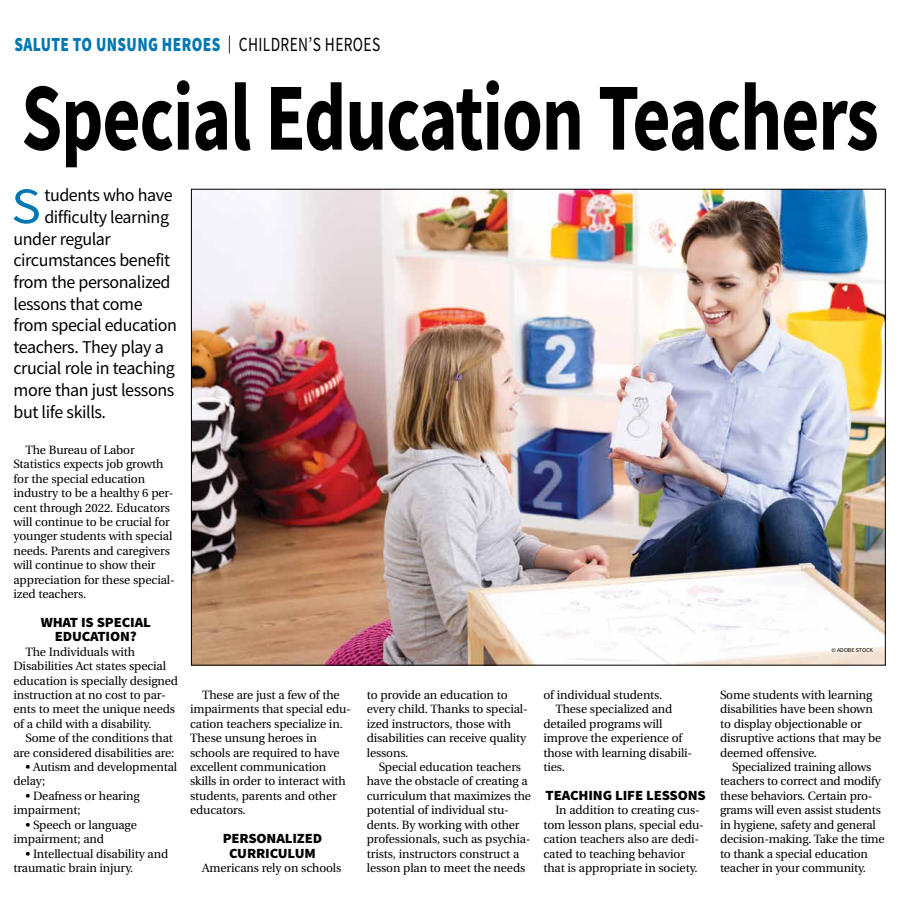
<style>
.page{position:relative;width:900px;height:908px;background:#fff}
.page>*{position:absolute;margin:0;border:0;box-sizing:border-box;transform-origin:0 0}
.t1{font:700 96px "Source Sans Pro";letter-spacing:-.015em;color:#000;scale:.77 1}
.t2{font:50.9px "Source Sans Pro";color:#0077b1;scale:1.1 1}
.t3{font:900 20px "Source Sans Pro";letter-spacing:.025em;color:#0077b1;scale:.77 1}
.t4{font:18px "Source Sans Pro";letter-spacing:-.025em;color:#000}
.t5{font:900 14px/14.4px "Source Sans Pro";letter-spacing:-.01em;color:#000;text-align:center;scale:1.05 1}
.t6{font:12px/14.4px "Utopia";letter-spacing:-.01em;color:#000}
.t7{font:6px "Source Sans Pro";color:#000}
.s1{font-weight:400;font-size:18px;color:#000}
.s2{font-weight:400;color:#000}
</style>
<div class="page">
<img style="left:193px;top:191px;width:691px;height:472px">
<h3 class="t3" style="left:14px;top:31px;width:477px">SALUTE TO UNSUNG HEROES <span class="s1">|</span> <span class="s2">CHILDREN’S HEROES</span></h3>
<h1 class="t1" style="left:21px;top:53px;width:1115px">Special Education Teachers</h1>
<h2 class="t2" style="left:11px;top:174px;width:29px">S</h2>
<h3 class="t4" style="left:44px;top:184px;width:130px">tudents who have</h3>
<h3 class="t4" style="left:44px;top:205px;width:126px">difficulty learning</h3>
<h3 class="t4" style="left:13px;top:227px;width:99px">under regular</h3>
<h3 class="t4" style="left:13px;top:249px;width:158px">circumstances benefit</h3>
<h3 class="t4" style="left:13px;top:270px;width:159px">from the personalized</h3>
<h3 class="t4" style="left:13px;top:292px;width:131px">lessons that come</h3>
<h3 class="t4" style="left:13px;top:313px;width:165px">from special education</h3>
<h3 class="t4" style="left:13px;top:335px;width:152px">teachers. They play a</h3>
<h3 class="t4" style="left:13px;top:357px;width:163px">crucial role in teaching</h3>
<h3 class="t4" style="left:13px;top:378px;width:162px">more than just lessons</h3>
<h3 class="t4" style="left:13px;top:400px;width:94px">but life skills.</h3>
<p class="t6" style="left:14px;top:443px;width:163px;text-indent:12px">The Bureau of Labor<br>Statistics expects job growth for the special education industry to be a healthy 6 per&shy;cent through 2022. Educators will continue to be crucial for younger students with special needs. Parents and caregivers will continue to show their appreciation for these special&shy;ized teachers.</p>
<p class="t5" style="left:41px;top:614px;width:106px">WHAT IS SPECIAL<br>EDUCATION?</p>
<p class="t6" style="left:14px;top:644px;width:166px;text-indent:12px">The Individuals with<br>Disabilities Act states special education is specially designed instruction at no cost to par&shy;ents to meet the unique needs of a child with a disability.</p>
<p class="t6" style="left:14px;top:731px;width:162px;text-align:right">Some of the conditions that are considered disabilities are:</p>
<p class="t6" style="left:14px;top:759px;width:165px;text-indent:12px">• Autism and developmental delay;</p>
<p class="t6" style="left:14px;top:788px;width:128px;text-indent:12px">• Deafness or hearing impairment;</p>
<p class="t6" style="left:14px;top:817px;width:125px;text-indent:12px">• Speech or language impairment; and</p>
<p class="t6" style="left:14px;top:846px;width:156px;text-indent:12px">• Intellectual disability and traumatic brain injury.</p>
<p class="t6" style="left:190px;top:687px;width:162px;text-indent:12px">These are just a few of the impairments that special edu&shy;cation teachers specialize in.<br>These unsung heroes in schools are required to have excellent communication skills in order to interact with students, parents and other educators.</p>
<p class="t5" style="left:223px;top:830px;width:96px">PERSONALIZED<br>CURRICULUM</p>
<p class="t6" style="left:202px;top:860px;width:141px">Americans rely on schools</p>
<p class="t7" style="left:831px;top:646px;width:43px">© ADOBE STOCK</p>
<p class="t6" style="left:367px;top:687px;width:163px">to provide an education to every child. Thanks to special&shy;ized instructors, those with disabilities can receive quality lessons.</p>
<p class="t6" style="left:367px;top:759px;width:166px;text-indent:12px">Special education teachers have the obstacle of creating a curriculum that maximizes the potential of individual stu&shy;dents. By working with other professionals, such as psychia&shy;trists, instructors construct a lesson plan to meet the needs</p>
<p class="t6" style="left:543px;top:687px;width:120px">of individual students.</p>
<p class="t6" style="left:555px;top:702px;width:119px">These specialized and</p>
<p class="t6" style="left:543px;top:716px;width:120px">detailed programs will</p>
<p class="t6" style="left:543px;top:731px;width:140px">improve the experience of</p>
<p class="t6" style="left:543px;top:745px;width:150px">those with learning disabili-</p>
<p class="t6" style="left:543px;top:759px;width:23px">ties.</p>
<p class="t5" style="left:546px;top:787px;width:154px">TEACHING LIFE LESSONS</p>
<p class="t6" style="left:543px;top:803px;width:162px;text-indent:12px">In addition to creating cus&shy;tom lesson plans, special edu&shy;cation teachers also are dedi&shy;cated to teaching behavior that is appropriate in society.</p>
<p class="t6" style="left:720px;top:687px;width:163px">Some students with learning disabilities have been shown to display objectionable or disruptive actions that may be deemed offensive.</p>
<p class="t6" style="left:720px;top:759px;width:166px;text-indent:12px">Specialized training allows teachers to correct and modify these behaviors. Certain pro&shy;grams will even assist students in hygiene, safety and general decision-making. Take the time to thank a special education teacher in your community.</p>
</div>
